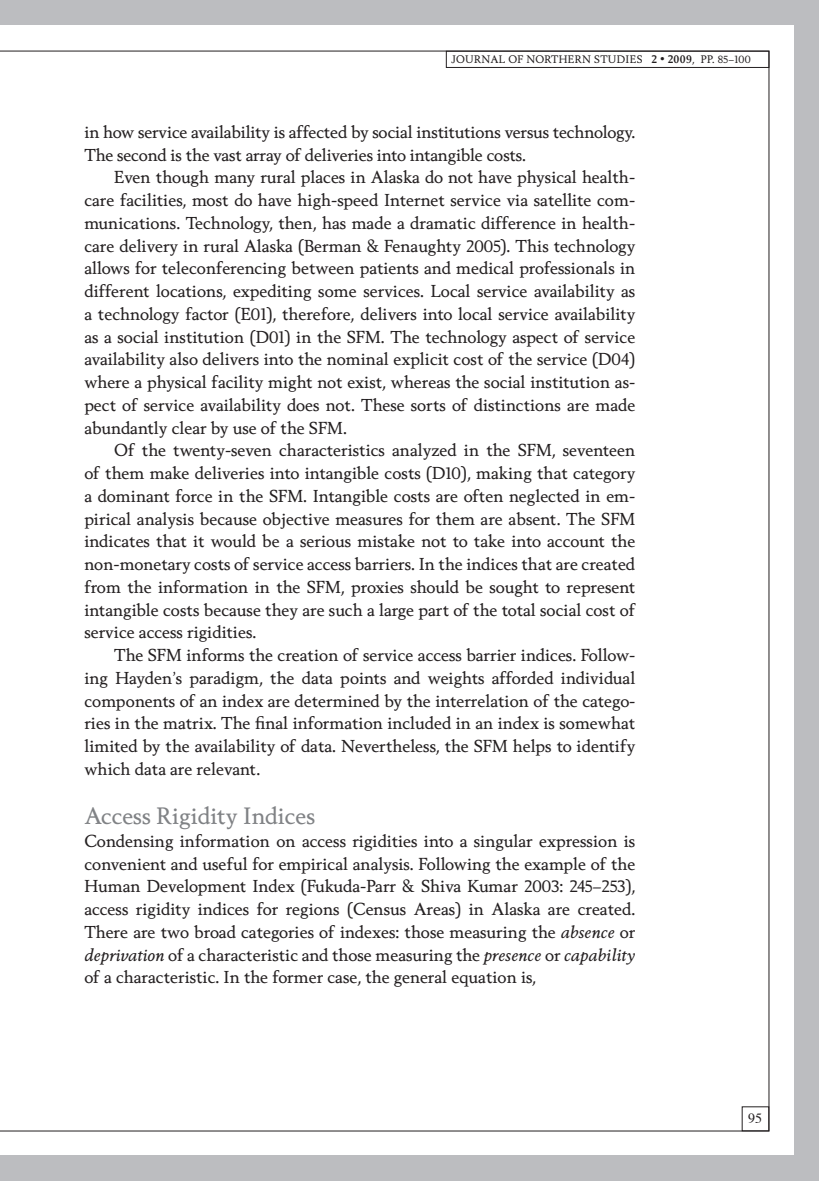
<style>
.page{position:relative;width:819px;height:1181px;background:#fff}
.page>*{position:absolute;margin:0;border:0;box-sizing:border-box;transform-origin:0 0}
.t1{font:22.75px "Berling Nova Text";color:#808285}
.t2{font:16.62px/22.8px "Berling Nova Text";color:#231f20;text-align:justify}
.t3{font:14px "Times";color:#231f20}
.t4{font:10.5px "Berling Nova Text";color:#231f20}
.s1{font-weight:700}
.s2{font-style:italic}
</style>
<div class="page">
<div style="left:794px;top:0;width:25px;height:1181px;background:#bcbdc0"></div>
<div style="left:0;top:0;width:819px;height:25px;background:#bcbdc0"></div>
<div style="left:0;top:1155px;width:819px;height:26px;background:#bcbdc0"></div>
<div style="left:446px;top:51px;width:323px;height:17px;border:1px solid #231f20"></div>
<p class="t4" style="left:451px;top:53px;width:9px">journal</p>
<p class="t4" style="left:508px;top:53px;width:27px">of northern</p>
<p class="t4" style="left:594px;top:53px;width:8px">studies</p>
<p class="t4" style="left:651px;top:53px;width:101px"><span class="s1">2</span> <sup>•</sup> <span class="s1">2009</span>, pp. 85–100</p>
<p class="t2" style="left:84px;top:120px;width:552px">in how service availability is affected by social institutions versus technology.<br>The second is the vast array of deliveries into intangible costs.</p>
<p class="t2" style="left:84px;top:166px;width:552px;text-indent:30px">Even though many rural places in Alaska do not have physical health&shy;care facilities, most do have high-speed Internet service via satellite com&shy;munications. Technology, then, has made a dramatic difference in health&shy;care delivery in rural Alaska (Berman &amp; Fenaughty 2005). This technology allows for teleconferencing between patients and medical professionals in different locations, expediting some services. Local service availability as a technology factor (E01), therefore, delivers into local service availability as a social institution (D01) in the SFM. The technology aspect of service availability also delivers into the nominal explicit cost of the service (D04) where a physical facility might not exist, whereas the social institution as&shy;pect of service availability does not. These sorts of distinctions are made abundantly clear by use of the SFM.</p>
<p class="t2" style="left:84px;top:439px;width:552px;text-indent:30px">Of the twenty-seven characteristics analyzed in the SFM, seventeen of them make deliveries into intangible costs (D10), making that category a dominant force in the SFM. Intangible costs are often neglected in em&shy;pirical analysis because objective measures for them are absent. The SFM indicates that it would be a serious mistake not to take into account the non-monetary costs of service access barriers. In the indices that are created from the information in the SFM, proxies should be sought to represent intangible costs because they are such a large part of the total social cost of service access rigidities.</p>
<p class="t2" style="left:84px;top:643px;width:552px;text-indent:30px">The SFM informs the creation of service access barrier indices. Follow&shy;ing Hayden’s paradigm, the data points and weights afforded individual components of an index are determined by the interrelation of the catego&shy;ries in the matrix. The final information included in an index is somewhat limited by the availability of data. Nevertheless, the SFM helps to identify which data are relevant.</p>
<h1 class="t1" style="left:84px;top:801px;width:232px">Access Rigidity Indices</h1>
<p class="t2" style="left:84px;top:829px;width:552px">Condensing information on access rigidities into a singular expression is convenient and useful for empirical analysis. Following the example of the Human Development Index (Fukuda-Parr &amp; Shiva Kumar 2003: 245–253), access rigidity indices for regions (Census Areas) in Alaska are created.<br>There are two broad categories of indexes: those measuring the <span class="s2">absence</span> or <span class="s2">deprivation</span> of a characteristic and those measuring the <span class="s2">presence</span> or <span class="s2">capability </span>of a characteristic. In the former case, the general equation is,</p>
<p class="t3" style="left:748px;top:1105px;width:15px">95</p>
</div>
